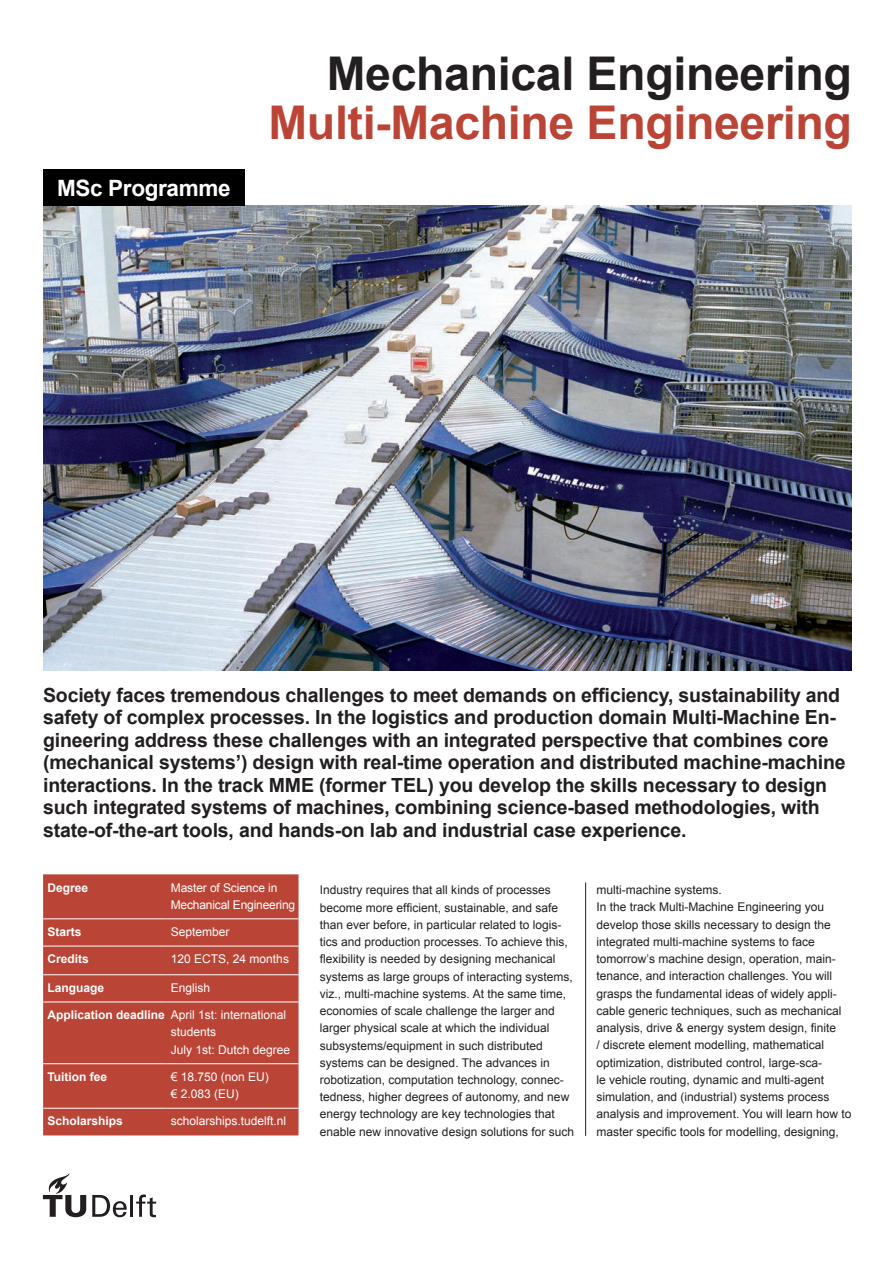
<style>
.page{position:relative;width:895px;height:1264px;background:#fff}
.page>*{position:absolute;margin:0;border:0;box-sizing:border-box;transform-origin:0 0}
.t1{font:700 46.5px "Arial";letter-spacing:-.01em;color:#ba4436}
.t2{font:700 46.5px "Arial";letter-spacing:-.01em;color:#231f20}
.t3{font:700 22.5px "Arial";letter-spacing:-.015em;color:#fff}
.t4{font:700 19.5px/22.5px "Arial";letter-spacing:-.01em;color:#231f20}
.t5{font:12px/17.2px "Arial";color:#231f20}
.t6{font:12px/17.2px "Arial";color:#fff}
.t7{font:700 12px "Arial";color:#fff}
.s1{font-weight:700}
</style>
<div class="page">
<hr style="left:130px;top:1195px;width:3px;height:22px;background:#231f20">
<svg style="left:43px;top:1173px;width:43px;height:44px"></svg>
<svg style="left:136px;top:1194px;width:20px;height:23px"></svg>
<svg style="left:92px;top:1195px;width:34px;height:22px"></svg>
<hr style="left:585px;top:882px;width:1px;height:254px;background:#231f20">
<img style="left:43px;top:205px;width:808px;height:465px">
<div style="left:43px;top:170px;width:201px;height:36px;background:#000"></div>
<div style="left:43px;top:874px;width:255px;height:261px;background:#ba4436"></div>
<hr style="left:43px;top:918px;width:123px;height:1px;background:#fff">
<hr style="left:166px;top:918px;width:132px;height:1px;background:#fff">
<hr style="left:43px;top:946px;width:123px;height:1px;background:#fff">
<hr style="left:166px;top:946px;width:132px;height:1px;background:#fff">
<hr style="left:43px;top:974px;width:123px;height:1px;background:#fff">
<hr style="left:166px;top:974px;width:132px;height:1px;background:#fff">
<hr style="left:43px;top:1002px;width:123px;height:1px;background:#fff">
<hr style="left:166px;top:1002px;width:132px;height:1px;background:#fff">
<hr style="left:43px;top:1063px;width:123px;height:1px;background:#fff">
<hr style="left:166px;top:1063px;width:132px;height:1px;background:#fff">
<hr style="left:43px;top:1108px;width:123px;height:1px;background:#fff">
<hr style="left:166px;top:1108px;width:132px;height:1px;background:#fff">
<h2 class="t3" style="left:57px;top:173px;width:175px">MSc Programme</h2>
<h1 class="t2" style="left:326px;top:42px;width:526px">Mechanical Engineering</h1>
<h1 class="t1" style="left:268px;top:92px;width:584px">Multi-Machine Engineering</h1>
<p class="t4" style="left:43px;top:684px;width:803px">Society faces tremendous challenges to meet demands on efficiency, sustainability and safety of complex processes. In the logistics and production domain Multi-Machine En&shy;gineering address these challenges with an integrated perspective that combines core (mechanical systems’) design with real-time operation and distributed machine-machine interactions. In the track MME (former TEL) you develop the skills necessary to design such integrated systems of machines, combining science-based methodologies, with state-of-the-art tools, and hands-on lab and industrial case experience.</p>
<p class="t7" style="left:47px;top:879px;width:42px">Degree</p>
<p class="t6" style="left:171px;top:879px;width:126px">Master of Science in<br>Mechanical Engineering</p>
<p class="t7" style="left:47px;top:924px;width:36px">Starts</p>
<p class="t6" style="left:171px;top:923px;width:60px">September</p>
<p class="t7" style="left:47px;top:951px;width:43px">Credits</p>
<p class="t6" style="left:171px;top:951px;width:120px">120 ECTS, 24 months</p>
<p class="t7" style="left:47px;top:980px;width:58px">Language</p>
<p class="t6" style="left:171px;top:979px;width:41px">English</p>
<p class="t6" style="left:171px;top:1006px;width:121px;text-indent:-123px"><span class="s1">Application deadline</span> April 1st: international students<br>July 1st: Dutch degree</p>
<p class="t7" style="left:47px;top:1069px;width:61px">Tuition fee</p>
<p class="t6" style="left:171px;top:1068px;width:100px">€ 18.750 (non EU) € 2.083 (EU)</p>
<p class="t7" style="left:47px;top:1113px;width:77px">Scholarships</p>
<p class="t6" style="left:171px;top:1113px;width:117px">scholarships.tudelft.nl</p>
<p class="t5" style="left:319px;top:882px;width:256px">Industry requires that all kinds of processes become more efficient, sustainable, and safe than ever before, in particular related to logis&shy;tics and production processes. To achieve this, flexibility is needed by designing mechanical systems as large groups of interacting systems, viz., multi-machine systems. At the same time, economies of scale challenge the larger and larger physical scale at which the individual subsystems/equipment in such distributed systems can be designed. The advances in robotization, computation technology, connec&shy;tedness, higher degrees of autonomy, and new energy technology are key technologies that enable new innovative design solutions for such</p>
<p class="t5" style="left:596px;top:881px;width:256px">multi-machine systems.<br>In the track Multi-Machine Engineering you develop those skills necessary to design the integrated multi-machine systems to face tomorrow’s machine design, operation, main&shy;tenance, and interaction challenges. You will grasps the fundamental ideas of widely appli&shy;cable generic techniques, such as mechanical analysis, drive &amp; energy system design, finite<br>/ discrete element modelling, mathematical optimization, distributed control, large-sca-<br>le vehicle routing, dynamic and multi-agent simulation, and (industrial) systems process analysis and improvement. You will learn how to master specific tools for modelling, designing,</p>
</div>
